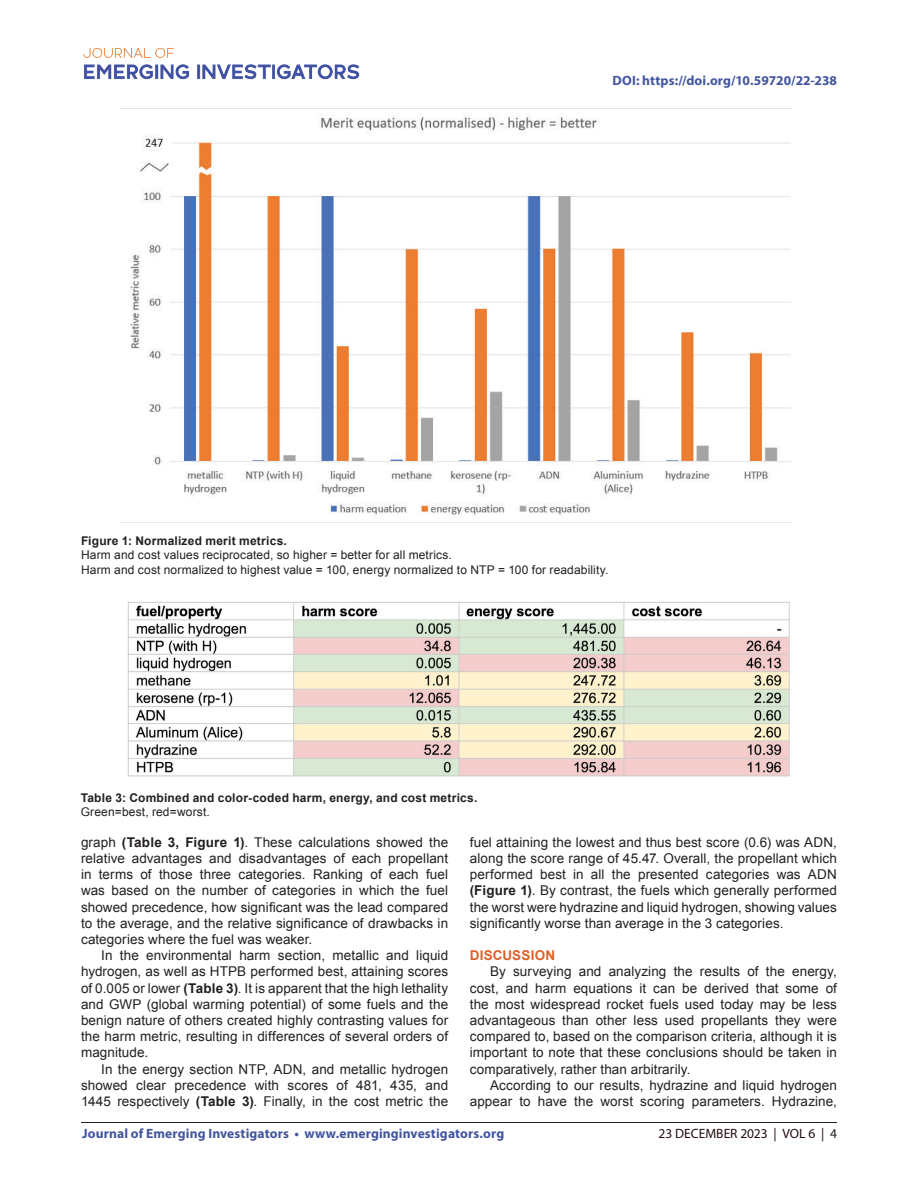
<style>
.page{position:relative;width:918px;height:1188px;background:#fff}
.page>*{position:absolute;margin:0;border:0;box-sizing:border-box;transform-origin:0 0}
.t1{font:13.5px/16.2px "Arial";letter-spacing:.005em;color:#231f20;text-align:justify}
.t2{font:700 13.5px "Myriad Pro";letter-spacing:.01em;color:#43559f}
.t3{font:13.5px "Myriad Pro";color:#230e10}
.t4{font:700 13.5px "Arial";letter-spacing:.015em;color:#dd602a}
.t5{font:12px "Arial";letter-spacing:.01em;color:#231f20}
.t6{font:700 12px "Arial";letter-spacing:.02em;color:#231f20}
.s1{font-weight:700}
.s2{color:#231f20}
</style>
<div class="page">
<hr style="left:81px;top:1122px;width:756px;height:1px;background:#231f20">
<img style="left:83px;top:47px;width:277px;height:33px">
<img style="left:127px;top:601px;width:663px;height:176px">
<img style="left:120px;top:108px;width:672px;height:415px">
<p class="t2" style="left:613px;top:72px;width:226px">DOI: https://doi.org/10.59720/22-238</p>
<p class="t6" style="left:81px;top:533px;width:207px">Figure 1: Normalized merit metrics.</p>
<p class="t5" style="left:81px;top:547px;width:372px">Harm and cost values reciprocated, so higher = better for all metrics.</p>
<p class="t5" style="left:81px;top:562px;width:529px">Harm and cost normalized to highest value = 100, energy normalized to NTP = 100 for readability.</p>
<p class="t6" style="left:81px;top:790px;width:398px">Table 3: Combined and color-coded harm, energy, and cost metrics.</p>
<p class="t5" style="left:81px;top:804px;width:131px">Green=best, red=worst.</p>
<p class="t1" style="left:81px;top:834px;width:369px">graph <span class="s1">(Table 3, Figure 1)</span>. These calculations showed the relative advantages and disadvantages of each propellant in terms of those three categories. Ranking of each fuel was based on the number of categories in which the fuel showed precedence, how significant was the lead compared to the average, and the relative significance of drawbacks in categories where the fuel was weaker.</p>
<p class="t1" style="left:81px;top:948px;width:369px;text-indent:20px">In the environmental harm section, metallic and liquid hydrogen, as well as HTPB performed best, attaining scores of 0.005 or lower <span class="s1">(Table 3)</span>. It is apparent that the high lethality and GWP (global warming potential) of some fuels and the benign nature of others created highly contrasting values for the harm metric, resulting in differences of several orders of magnitude.</p>
<p class="t1" style="left:81px;top:1061px;width:369px;text-indent:20px">In the energy section NTP, ADN, and metallic hydrogen showed clear precedence with scores of 481, 435, and 1445 respectively <span class="s1">(Table 3)</span>. Finally, in the cost metric the</p>
<p class="t1" style="left:470px;top:834px;width:369px">fuel attaining the lowest and thus best score (0.6) was ADN, along the score range of 45.47. Overall, the propellant which performed best in all the presented categories was ADN <span class="s1">(Figure 1)</span>. By contrast, the fuels which generally performed the worst were hydrazine and liquid hydrogen, showing values significantly worse than average in the 3 categories.</p>
<p class="t4" style="left:470px;top:947px;width:87px">DISCUSSION</p>
<p class="t1" style="left:470px;top:964px;width:369px;text-indent:20px">By surveying and analyzing the results of the energy, cost, and harm equations it can be derived that some of the most widespread rocket fuels used today may be less advantageous than other less used propellants they were compared to, based on the comparison criteria, although it is important to note that these conclusions should be taken in comparatively, rather than arbitrarily.</p>
<p class="t1" style="left:470px;top:1077px;width:369px;text-align:right">According to our results, hydrazine and liquid hydrogen appear to have the worst scoring parameters. Hydrazine,</p>
<p class="t2" style="left:82px;top:1125px;width:424px">Journal of Emerging Investigators • www.emerginginvestigators.org</p>
<p class="t3" style="left:659px;top:1125px;width:180px">23 DECEMBER 2023 | VOL 6 | <span class="s2">4</span></p>
</div>
